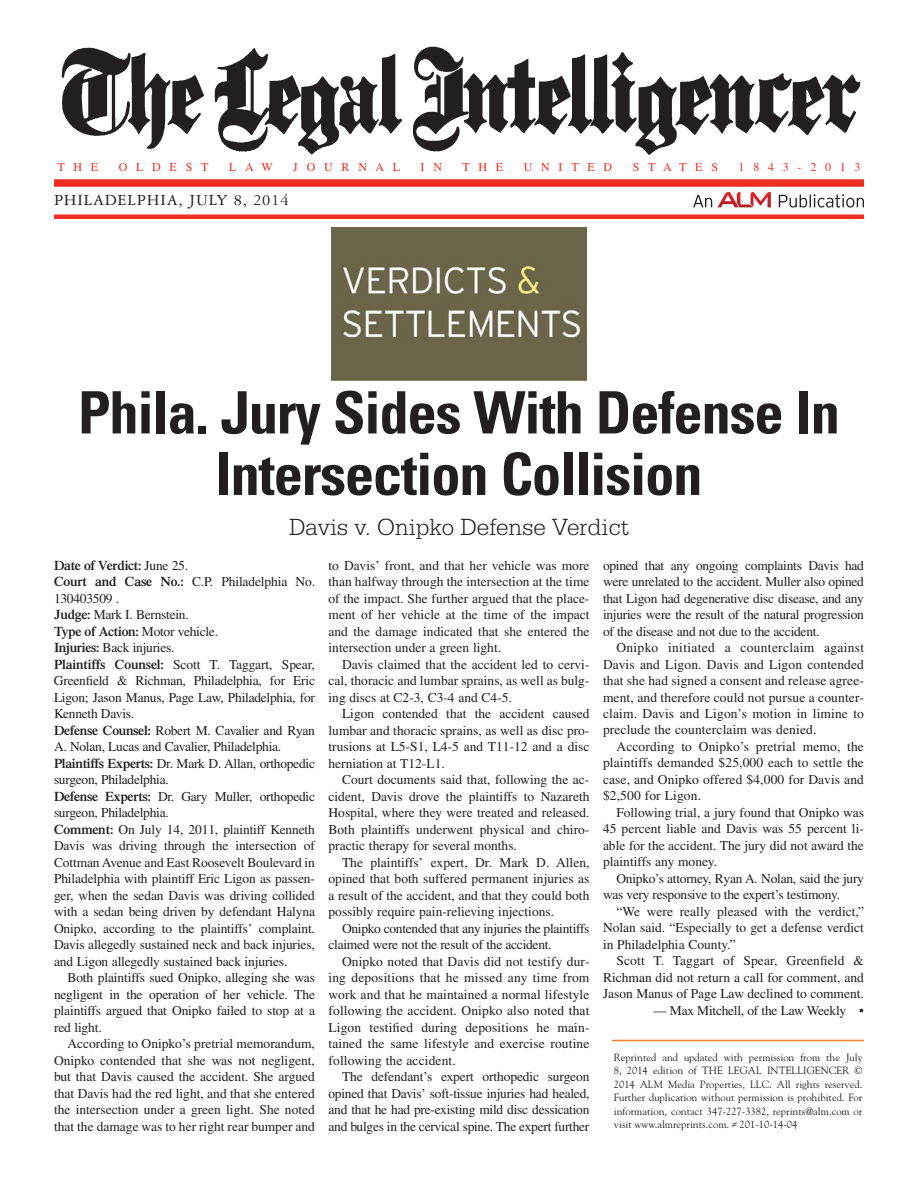
<style>
.page{position:relative;width:918px;height:1188px;background:#fff}
.page>*{position:absolute;margin:0;border:0;box-sizing:border-box;transform-origin:0 0}
.t1{font:700 condensed 58.5px/61.5px "Univers LT Std";letter-spacing:-.02em;color:#231f20;text-align:center}
.t2{font:300 24.75px "Serifa Std";color:#231f20}
.t3{font:16.5px "Garamond 3 LT Std";letter-spacing:.05em;color:#231f20}
.t4{font:13.5px/16.5px "Times LT Std";color:#231f20;text-align:justify}
.t5{font:13.5px/16.5px "Times LT Std";letter-spacing:-.02em;color:#231f20}
.t6{font:12px "Times LT Std";letter-spacing:.73em;color:#ee2e22}
.t7{font:10.5px/13.5px "Goudy Std";color:#231f20;text-align:justify}
.s1{font-weight:600}
</style>
<div class="page">
<img style="left:61px;top:46px;width:800px;height:109px">
<div style="left:54px;top:179px;width:810px;height:8px;background:#ee2e22"></div>
<div style="left:54px;top:214px;width:810px;height:5px;background:#ee2e22"></div>
<svg style="left:693px;top:195px;width:19px;height:12px"></svg>
<svg style="left:779px;top:194px;width:85px;height:14px"></svg>
<svg style="left:718px;top:192px;width:53px;height:15px"></svg>
<hr style="left:612px;top:1040px;width:252px;height:1px;background:#f58220">
<img style="left:332px;top:227px;width:254px;height:154px">
<p class="t6" style="left:57px;top:160px;width:42px">The</p>
<p class="t6" style="left:119px;top:160px;width:87px">Oldest</p>
<p class="t6" style="left:229px;top:160px;width:45px">Law</p>
<p class="t6" style="left:293px;top:160px;width:108px">Jo urnal</p>
<p class="t6" style="left:421px;top:160px;width:23px">i n</p>
<p class="t6" style="left:462px;top:160px;width:42px">t he</p>
<p class="t6" style="left:524px;top:160px;width:90px">Unit ed</p>
<p class="t6" style="left:633px;top:160px;width:13px">St</p>
<p class="t6" style="left:663px;top:160px;width:56px">at es</p>
<p class="t6" style="left:739px;top:160px;width:124px">1843-2013</p>
<p class="t3" style="left:54px;top:192px;width:236px">PHILADELPHIA, JULY 8, 2014</p>
<h1 class="t1" style="left:78px;top:382px;width:763px">Phila. Jury Sides With Defense In<br>Intersection Collision</h1>
<h2 class="t2" style="left:289px;top:513px;width:341px">Davis v. Onipko Defense Verdict</h2>
<p class="t4" style="left:54px;top:557px;width:263px;text-align:left"><span class="s1">Date of Verdict:</span> June 25.<br><span class="s1">Court and Case No.:</span> C.P. Philadelphia No.<br>130403509 .<br><span class="s1">Judge:</span> Mark I. Bernstein.<br><span class="s1">Type of Action:</span> Motor vehicle.<br><span class="s1">Injuries:</span> Back injuries.<br><span class="s1">Plaintiffs Counsel:</span> Scott T. Taggart, Spear, Greenfield &amp; Richman, Philadelphia, for Eric Ligon; Jason Manus, Page Law, Philadelphia, for Kenneth Davis.<br><span class="s1">Defense Counsel:</span> Robert M. Cavalier and Ryan A. Nolan, Lucas and Cavalier, Philadelphia.<br><span class="s1">Plaintiffs Experts:</span> Dr. Mark D. Allan, orthopedic surgeon, Philadelphia.<br><span class="s1">Defense Experts:</span> Dr. Gary Muller, orthopedic surgeon, Philadelphia.<br><span class="s1">Comment:</span> On July 14, 2011, plaintiff Kenneth Davis was driving through the intersection of Cottman Avenue and East Roosevelt Boulevard in Philadelphia with plaintiff Eric Ligon as passen&shy;ger, when the sedan Davis was driving collided with a sedan being driven by defendant Halyna Onipko, according to the plaintiffs’ complaint.<br>Davis allegedly sustained neck and back injuries, and Ligon allegedly sustained back injuries.</p>
<p class="t4" style="left:54px;top:969px;width:263px;text-indent:13px">Both plaintiffs sued Onipko, alleging she was negligent in the operation of her vehicle. The plaintiffs argued that Onipko failed to stop at a red light.</p>
<p class="t4" style="left:54px;top:1035px;width:263px;text-indent:13px">According to Onipko’s pretrial memorandum, Onipko contended that she was not negligent, but that Davis caused the accident. She argued that Davis had the red light, and that she entered the intersection under a green light. She noted that the damage was to her right rear bumper and</p>
<p class="t4" style="left:329px;top:557px;width:263px">to Davis’ front, and that her vehicle was more than halfway through the intersection at the time of the impact. She further argued that the place&shy;ment of her vehicle at the time of the impact and the damage indicated that she entered the intersection under a green light.</p>
<p class="t4" style="left:329px;top:656px;width:263px;text-indent:14px">Davis claimed that the accident led to cervi&shy;cal, thoracic and lumbar sprains, as well as bulg&shy;ing discs at C2-3, C3-4 and C4-5.</p>
<p class="t4" style="left:329px;top:705px;width:263px;text-indent:14px">Ligon contended that the accident caused lumbar and thoracic sprains, as well as disc pro&shy;trusions at L5-S1, L4-5 and T11-12 and a disc herniation at T12-L1.</p>
<p class="t4" style="left:329px;top:771px;width:263px;text-indent:14px">Court documents said that, following the ac&shy;cident, Davis drove the plaintiffs to Nazareth Hospital, where they were treated and released.<br>Both plaintiffs underwent physical and chiro&shy;practic therapy for several months.</p>
<p class="t4" style="left:329px;top:854px;width:262px;text-indent:13px">The plaintiffs’ expert, Dr. Mark D. Allen, opined that both suffered permanent injuries as a result of the accident, and that they could both possibly require pain-relieving injections.</p>
<p class="t5" style="left:329px;top:920px;width:263px;text-indent:14px">Onipko contended that any injuries the plaintiffs claimed were not the result of the accident.</p>
<p class="t4" style="left:329px;top:953px;width:263px;text-indent:14px">Onipko noted that Davis did not testify dur&shy;ing depositions that he missed any time from work and that he maintained a normal lifestyle following the accident. Onipko also noted that Ligon testified during depositions he main&shy;tained the same lifestyle and exercise routine following the accident.</p>
<p class="t4" style="left:329px;top:1068px;width:263px;text-indent:14px">The defendant’s expert orthopedic surgeon opined that Davis’ soft-tissue injuries had healed, and that he had pre-existing mild disc dessication and bulges in the cervical spine. The expert further</p>
<p class="t4" style="left:603px;top:557px;width:263px">opined that any ongoing complaints Davis had were unrelated to the accident. Muller also opined that Ligon had degenerative disc disease, and any injuries were the result of the natural progression of the disease and not due to the accident.</p>
<p class="t4" style="left:603px;top:639px;width:263px;text-indent:14px">Onipko initiated a counterclaim against Davis and Ligon. Davis and Ligon contended that she had signed a consent and release agree&shy;ment, and therefore could not pursue a counter&shy;claim. Davis and Ligon’s motion in limine to preclude the counterclaim was denied.</p>
<p class="t4" style="left:603px;top:738px;width:262px;text-indent:14px">According to Onipko’s pretrial memo, the plaintiffs demanded $25,000 each to settle the case, and Onipko offered $4,000 for Davis and $2,500 for Ligon.</p>
<p class="t4" style="left:603px;top:804px;width:262px;text-indent:14px">Following trial, a jury found that Onipko was 45 percent liable and Davis was 55 percent li&shy;able for the accident. The jury did not award the plaintiffs any money.</p>
<p class="t5" style="left:603px;top:870px;width:262px;text-indent:14px">Onipko’s attorney, Ryan A. Nolan, said the jury was very responsive to the expert’s testimony.</p>
<p class="t4" style="left:603px;top:903px;width:262px;text-indent:14px">“We were really pleased with the verdict,” Nolan said. “Especially to get a defense verdict in Philadelphia County.”</p>
<p class="t4" style="left:603px;top:953px;width:263px;text-indent:14px">Scott T. Taggart of Spear, Greenfield &amp; Richman did not return a call for comment, and Jason Manus of Page Law declined to comment.</p>
<p class="t5" style="left:653px;top:1002px;width:212px">— Max Mitchell, of the Law Weekly •</p>
<p class="t7" style="left:614px;top:1050px;width:250px">Reprinted and updated with permission from the July 8, 2014 edition of The Legal Intelligencer © 2014 ALM Media Properties, LLC. All rights reserved.<br>Further duplication without permission is prohibited. For information, contact 347-227-3382, reprints@alm.com or visit www.almreprints.com. # 201-10-14-04</p>
</div>
